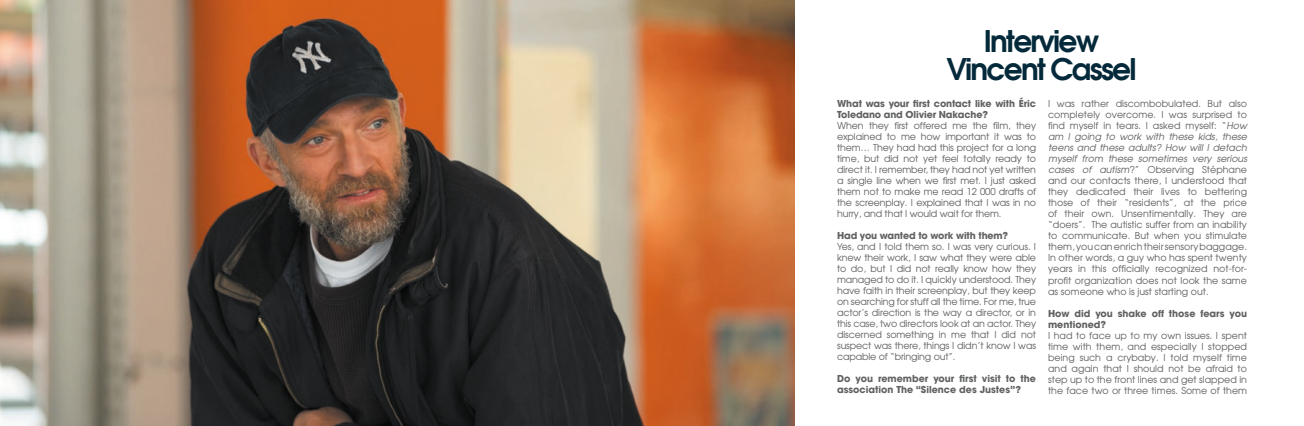
<style>
.page{position:relative;width:1304px;height:426px;background:#fff}
.page>*{position:absolute;margin:0;border:0;box-sizing:border-box;transform-origin:0 0}
.t1{font:600 29.6px/28px "Avant Garde";letter-spacing:-.06em;color:#04293a;text-align:center}
.t2{font:9.5px/11px "Avant Garde";color:#606161;text-align:justify}
.t3{font:700 9.5px/11px "Avant Garde";color:#606161}
.s1{font-style:italic}
</style>
<div class="page">
<img style="left:0;top:0;width:795px;height:425px">
<h1 class="t1" style="left:947px;top:27px;width:192px">Interview<br>Vincent Cassel</h1>
<p class="t3" style="left:837px;top:98px;width:200px">What was your first contact like with Éric<br>Toledano and Olivier Nakache?</p>
<p class="t2" style="left:837px;top:120px;width:200px">When they first offered me the film, they explained to me how important it was to them… They had had this project for a long time, but did not yet feel totally ready to direct it. I remember, they had not yet written a single line when we first met. I just asked them not to make me read 12 000 drafts of the screenplay. I explained that I was in no hurry, and that I would wait for them.</p>
<p class="t3" style="left:837px;top:230px;width:173px">Had you wanted to work with them?</p>
<p class="t2" style="left:837px;top:241px;width:200px">Yes, and I told them so. I was very curious. I knew their work, I saw what they were able to do, but I did not really know how they managed to do it. I quickly understood. They have faith in their screenplay, but they keep on searching for stuff all the time. For me, true actor’s direction is the way a director, or in this case, two directors look at an actor. They discerned something in me that I did not suspect was there, things I didn’t know I was capable of “bringing out”.</p>
<p class="t3" style="left:837px;top:373px;width:200px">Do you remember your first visit to the association The “Silence des Justes”?</p>
<p class="t2" style="left:1048px;top:98px;width:203px;text-align:left">I was rather discombobulated. But also completely overcome. I was surprised to find myself in tears. I asked myself: “<span class="s1">How am I going to work with these kids, these teens and these adults? How will I detach myself from these sometimes very serious cases of autism</span>?” Observing Stéphane and our contacts there, I understood that they dedicated their lives to bettering those of their “residents”, at the price of their own. Unsentimentally. They are “doers”. The autistic suffer from an inability to communicate. But when you stimulate them, you can enrich their sensory baggage.<br>In other words, a guy who has spent twenty years in this officially recognized not-for&shy;profit organization does not look the same as someone who is just starting out.</p>
<p class="t3" style="left:1048px;top:307px;width:200px">How did you shake off those fears you mentioned?</p>
<p class="t2" style="left:1048px;top:329px;width:200px">I had to face up to my own issues. I spent time with them, and especially I stopped being such a crybaby. I told myself time and again that I should not be afraid to step up to the front lines and get slapped in the face two or three times. Some of them</p>
</div>
